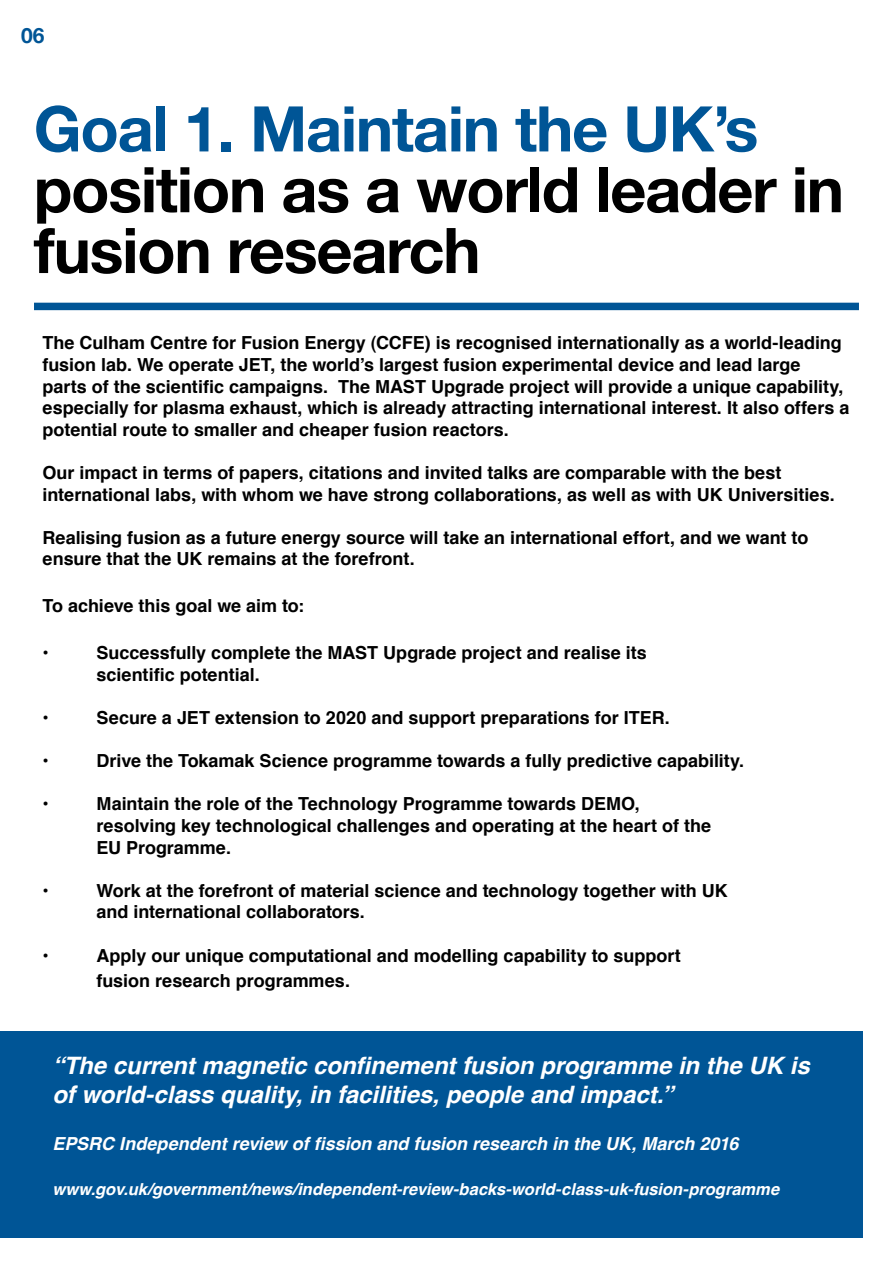
<style>
.page{position:relative;width:893px;height:1263px;background:#fff}
.page>*{position:absolute;margin:0;border:0;box-sizing:border-box;transform-origin:0 0}
.t1{font:700 63px/60.8px "Helvetica Neue";letter-spacing:-.02em;color:#000}
.t2{font:700 63px "Helvetica Neue";letter-spacing:-.02em;color:#005596}
.t3{font:italic 700 24px/28.8px "Helvetica";color:#fff}
.t4{font:700 21px "Helvetica Neue";color:#005596}
.t5{font:700 18px/21.6px "Helvetica";color:#000}
.t6{font:italic 700 18px "Helvetica";color:#fff}
.t7{font:italic 700 16.5px "Helvetica";color:#fff}
</style>
<div class="page">
<div style="left:34px;top:303px;width:825px;height:7px;background:#005596"></div>
<div style="left:0;top:1030px;width:862px;height:207px;background:#005596"></div>
<p class="t4" style="left:21px;top:19px;width:25px">06</p>
<h1 class="t2" style="left:34px;top:80px;width:726px">Goal 1. Maintain the UK’s</h1>
<h1 class="t1" style="left:34px;top:161px;width:812px">position as a world leader in fusion research</h1>
<p class="t5" style="left:43px;top:333px;width:808px">The Culham Centre for Fusion Energy (CCFE) is recognised internationally as a world-leading fusion lab. We operate JET, the world’s largest fusion experimental device and lead large<br>parts of the scientific campaigns. The MAST Upgrade project will provide a unique capability, especially for plasma exhaust, which is already attracting international interest. It also offers a potential route to smaller and cheaper fusion reactors.</p>
<p class="t5" style="left:43px;top:462px;width:794px">Our impact in terms of papers, citations and invited talks are comparable with the best international labs, with whom we have strong collaborations, as well as with UK Universities.</p>
<p class="t5" style="left:43px;top:527px;width:767px">Realising fusion as a future energy source will take an international effort, and we want to ensure that the UK remains at the forefront.</p>
<p class="t5" style="left:43px;top:595px;width:263px">To achieve this goal we aim to:</p>
<p class="t5" style="left:43px;top:642px;width:8px">•</p>
<p class="t5" style="left:97px;top:642px;width:552px">Successfully complete the MAST Upgrade project and realise its scientific potential.</p>
<p class="t5" style="left:43px;top:707px;width:8px">•</p>
<p class="t5" style="left:97px;top:707px;width:575px">Secure a JET extension to 2020 and support preparations for ITER.</p>
<p class="t5" style="left:43px;top:750px;width:8px">•</p>
<p class="t5" style="left:97px;top:750px;width:649px">Drive the Tokamak Science programme towards a fully predictive capability.</p>
<p class="t5" style="left:43px;top:793px;width:8px">•</p>
<p class="t5" style="left:97px;top:793px;width:616px">Maintain the role of the Technology Programme towards DEMO, resolving key technological challenges and operating at the heart of the<br>EU Programme.</p>
<p class="t5" style="left:43px;top:880px;width:8px">•</p>
<p class="t5" style="left:97px;top:880px;width:633px">Work at the forefront of material science and technology together with UK and international collaborators.</p>
<p class="t5" style="left:43px;top:945px;width:8px">•</p>
<p class="t5" style="left:97px;top:943px;width:586px;line-height:25.2px">Apply our unique computational and modelling capability to support fusion research programmes.</p>
<h2 class="t3" style="left:52px;top:1051px;width:759px">“The current magnetic confinement fusion programme in the UK is of world-class quality, in facilities, people and impact.”</h2>
<p class="t6" style="left:52px;top:1128px;width:687px">EPSRC Independent review of fission and fusion research in the UK, March 2016</p>
<p class="t7" style="left:52px;top:1175px;width:728px">www.gov.uk/government/news/independent-review-backs-world-class-uk-fusion-programme</p>
</div>
